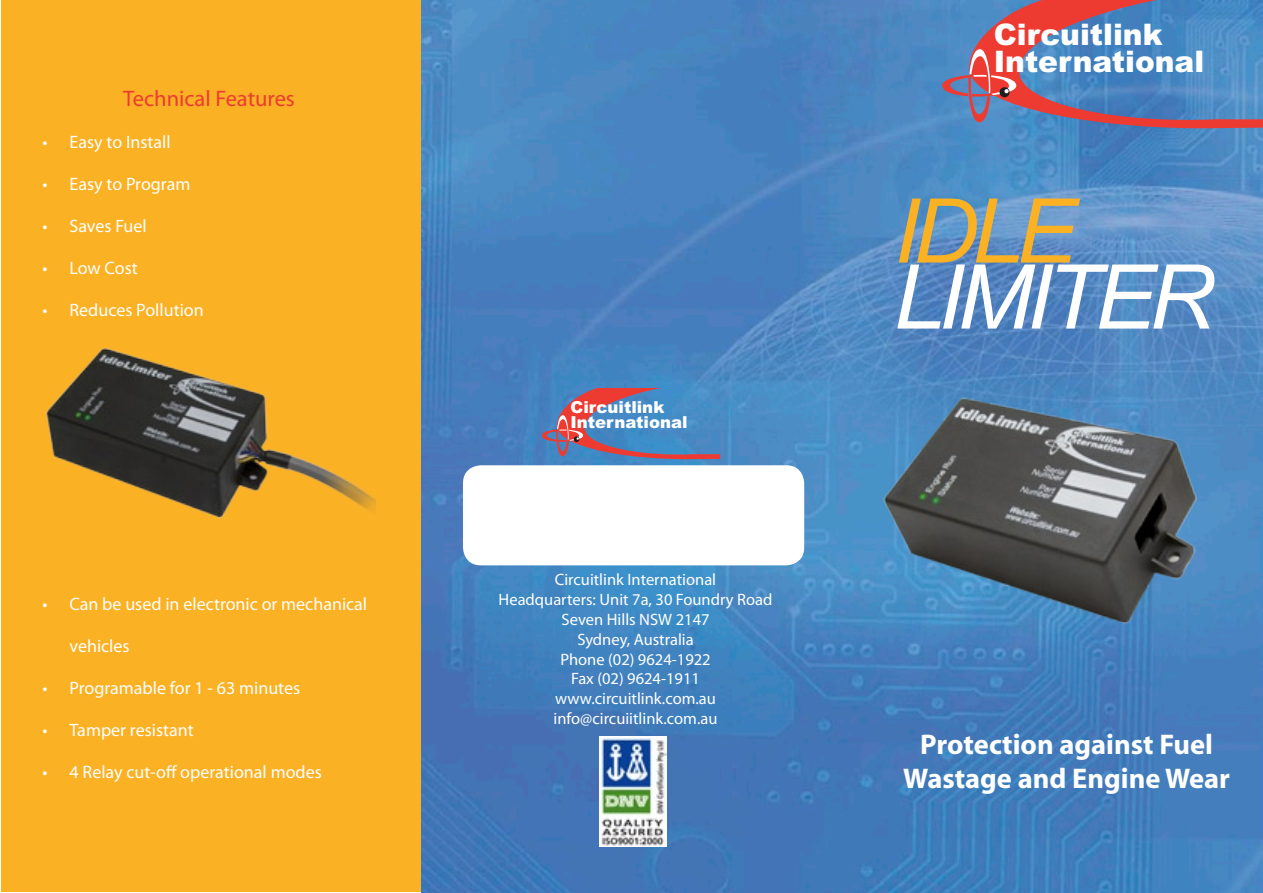
<style>
.page{position:relative;width:1263px;height:893px;background:#fff}
.page>*{position:absolute;margin:0;border:0;box-sizing:border-box;transform-origin:0 0}
.t1{font:italic 700 136.5px "Cordia UPC";letter-spacing:-.04em;color:#fff}
.t2{font:italic 700 136.5px "Cordia UPC";color:#fbb124}
.t3{font:900 29.7px "Arial";color:#fff}
.t4{font:700 28.5px/34.2px "Myriad";color:#fff;text-align:center}
.t5{font:22.5px "Myriad Pro";color:#ee3b32}
.t6{font:18px "Myriad Pro";color:#fff}
.t7{font:16.5px "Myriad Pro";color:#fff}
.t8{font:900 16.5px "Arial";color:#fff}
</style>
<div class="page">
<div style="left:1px;top:1px;width:419px;height:891px;background:#fbb124"></div>
<img style="left:421px;top:0;width:842px;height:892px">
<svg style="left:943px;top:0;width:320px;height:128px;background:#6d79a4"></svg>
<svg style="left:542px;top:388px;width:178px;height:71px;background:#6a79a5"></svg>
<img style="left:599px;top:736px;width:67px;height:111px">
<div style="left:463px;top:465px;width:341px;height:100px;background:#fff;border-radius:18px"></div>
<img style="left:865px;top:383px;width:379px;height:261px">
<img style="left:46px;top:347px;width:330px;height:172px">
<p class="t6" style="left:43px;top:131px;width:7px">•</p>
<p class="t6" style="left:43px;top:173px;width:7px">•</p>
<p class="t6" style="left:43px;top:215px;width:7px">•</p>
<p class="t6" style="left:43px;top:257px;width:7px">•</p>
<p class="t6" style="left:43px;top:299px;width:7px">•</p>
<p class="t5" style="left:123px;top:85px;width:173px">Technical Features</p>
<p class="t6" style="left:70px;top:131px;width:103px">Easy to Install</p>
<p class="t6" style="left:70px;top:173px;width:122px">Easy to Program</p>
<p class="t6" style="left:70px;top:215px;width:79px">Saves Fuel</p>
<p class="t6" style="left:70px;top:257px;width:70px">Low Cost</p>
<p class="t6" style="left:70px;top:299px;width:136px">Reduces Pollution</p>
<p class="t6" style="left:43px;top:593px;width:7px">•</p>
<p class="t6" style="left:43px;top:677px;width:7px">•</p>
<p class="t6" style="left:43px;top:719px;width:7px">•</p>
<p class="t6" style="left:43px;top:761px;width:7px">•</p>
<p class="t6" style="left:70px;top:593px;width:299px">Can be used in electronic or mechanical</p>
<p class="t6" style="left:70px;top:635px;width:62px">vehicles</p>
<p class="t6" style="left:70px;top:677px;width:232px">Programable for 1 - 63 minutes</p>
<p class="t6" style="left:70px;top:719px;width:126px">Tamper resistant</p>
<p class="t6" style="left:70px;top:761px;width:254px">4 Relay cut-off operational modes</p>
<p class="t8" style="left:570px;top:395px;width:95px">Circuitlink</p>
<p class="t8" style="left:570px;top:410px;width:118px">International</p>
<p class="t7" style="left:555px;top:570px;width:163px">Circuitlink International</p>
<p class="t7" style="left:499px;top:589px;width:275px">Headquarters: Unit 7a, 30 Foundry Road</p>
<p class="t7" style="left:561px;top:609px;width:150px">Seven Hills NSW 2147</p>
<p class="t7" style="left:577px;top:629px;width:118px">Sydney, Australia</p>
<p class="t7" style="left:560px;top:649px;width:152px">Phone (02) 9624-1922</p>
<p class="t7" style="left:571px;top:669px;width:130px">Fax (02) 9624-1911</p>
<p class="t7" style="left:555px;top:688px;width:162px">www.circuitlink.com.au</p>
<p class="t7" style="left:554px;top:708px;width:165px">info@circuiitlink.com.au</p>
<p class="t3" style="left:994px;top:13px;width:170px">Circuitlink</p>
<p class="t3" style="left:994px;top:39px;width:212px">International</p>
<p class="t2" style="left:894px;top:149px;width:184px">IDLE</p>
<p class="t1" style="left:894px;top:215px;width:321px">LIMITER</p>
<p class="t4" style="left:903px;top:728px;width:328px">Protection against Fuel<br>Wastage and Engine Wear</p>
</div>
